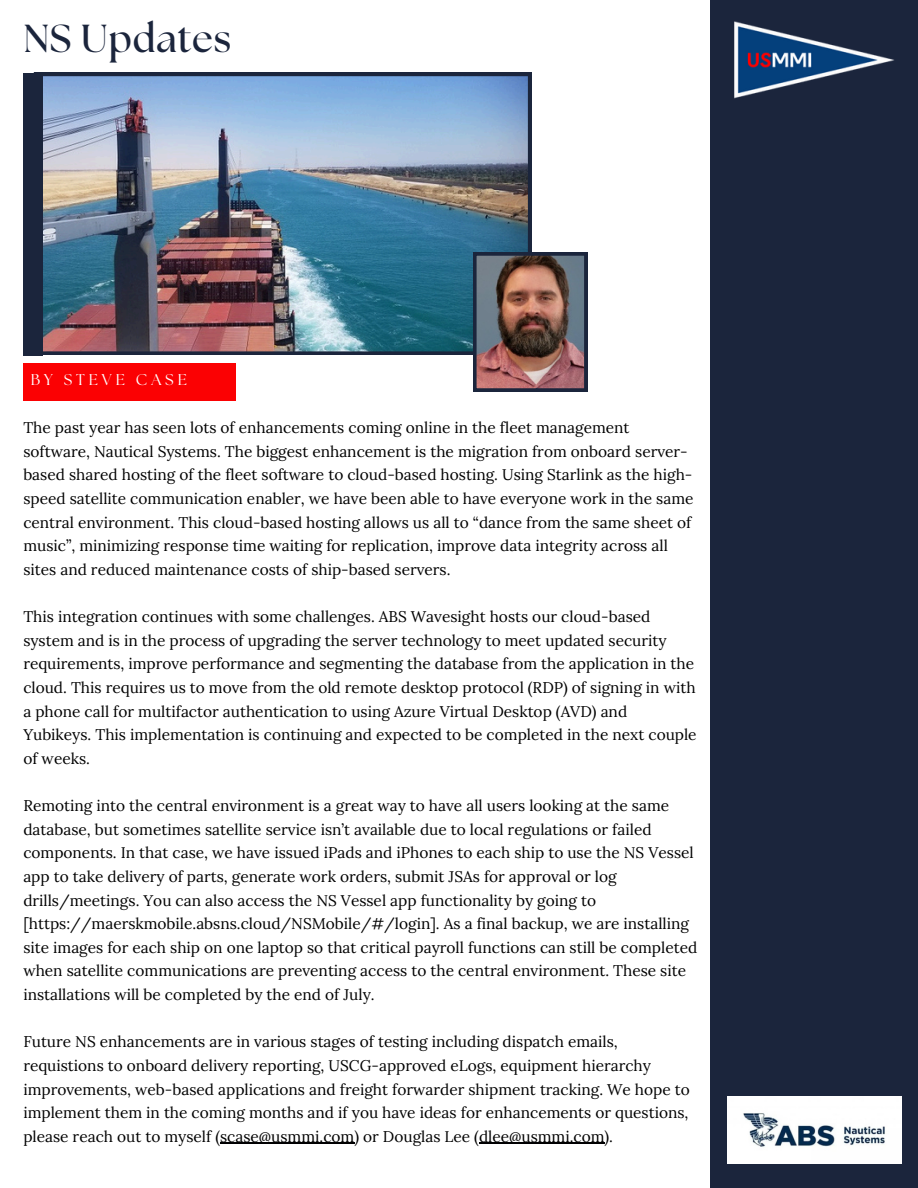
<style>
.page{position:relative;width:918px;height:1188px;background:#fff}
.page>*{position:absolute;margin:0;border:0;box-sizing:border-box;transform-origin:0 0}
.t1{font:700 39px "The Seasons";letter-spacing:.02em;color:#1b253c}
.t2{font:15.6px "The Seasons";letter-spacing:.25em;color:#fff}
.t3{font:15.45px/23.7px "Lora";color:#000001}
</style>
<div class="page">
<div style="left:710px;top:0;width:208px;height:1188px;background:#1b253c"></div>
<img style="left:42px;top:73px;width:489px;height:282px">
<div style="left:23px;top:73px;width:19px;height:282px;background:#1b253c"></div>
<img style="left:727px;top:1096px;width:175px;height:68px">
<img style="left:734px;top:21px;width:160px;height:78px">
<hr style="left:220px;top:1143px;width:134px;height:1px;background:#000001">
<hr style="left:479px;top:1143px;width:126px;height:1px;background:#000001">
<div style="left:23px;top:364px;width:213px;height:37px;background:#fb0103"></div>
<img style="left:473px;top:252px;width:114px;height:140px">
<p class="t1" style="left:23px;top:20px;width:210px">NS Updates</p>
<p class="t2" style="left:31px;top:373px;width:158px">BY STEVE CASE</p>
<p class="t3" style="left:23px;top:416px;width:672px">The past year has seen lots of enhancements coming online in the fleet management software, Nautical Systems. The biggest enhancement is the migration from onboard server&shy;based shared hosting of the fleet software to cloud-based hosting. Using Starlink as the high&shy;speed satellite communication enabler, we have been able to have everyone work in the same central environment. This cloud-based hosting allows us all to “dance from the same sheet of music”, minimizing response time waiting for replication, improve data integrity across all sites and reduced maintenance costs of ship-based servers.</p>
<h2 class="t3" style="left:23px;top:605px;width:675px">This integration continues with some challenges. ABS Wavesight hosts our cloud-based system and is in the process of upgrading the server technology to meet updated security requirements, improve performance and segmenting the database from the application in the cloud. This requires us to move from the old remote desktop protocol (RDP) of signing in with a phone call for multifactor authentication to using Azure Virtual Desktop (AVD) and Yubikeys. This implementation is continuing and expected to be completed in the next couple of weeks.</h2>
<p class="t3" style="left:23px;top:794px;width:675px">Remoting into the central environment is a great way to have all users looking at the same database, but sometimes satellite service isn’t available due to local regulations or failed components. In that case, we have issued iPads and iPhones to each ship to use the NS Vessel app to take delivery of parts, generate work orders, submit JSAs for approval or log drills/meetings. You can also access the NS Vessel app functionality by going to [https://maerskmobile.absns.cloud/NSMobile/#/login]. As a final backup, we are installing site images for each ship on one laptop so that critical payroll functions can still be completed when satellite communications are preventing access to the central environment. These site installations will be completed by the end of July.</p>
<p class="t3" style="left:23px;top:1030px;width:668px">Future NS enhancements are in various stages of testing including dispatch emails, requistions to onboard delivery reporting, USCG-approved eLogs, equipment hierarchy improvements, web-based applications and freight forwarder shipment tracking. We hope to implement them in the coming months and if you have ideas for enhancements or questions, please reach out to myself (scase@usmmi.com) or Douglas Lee (dlee@usmmi.com).</p>
</div>
